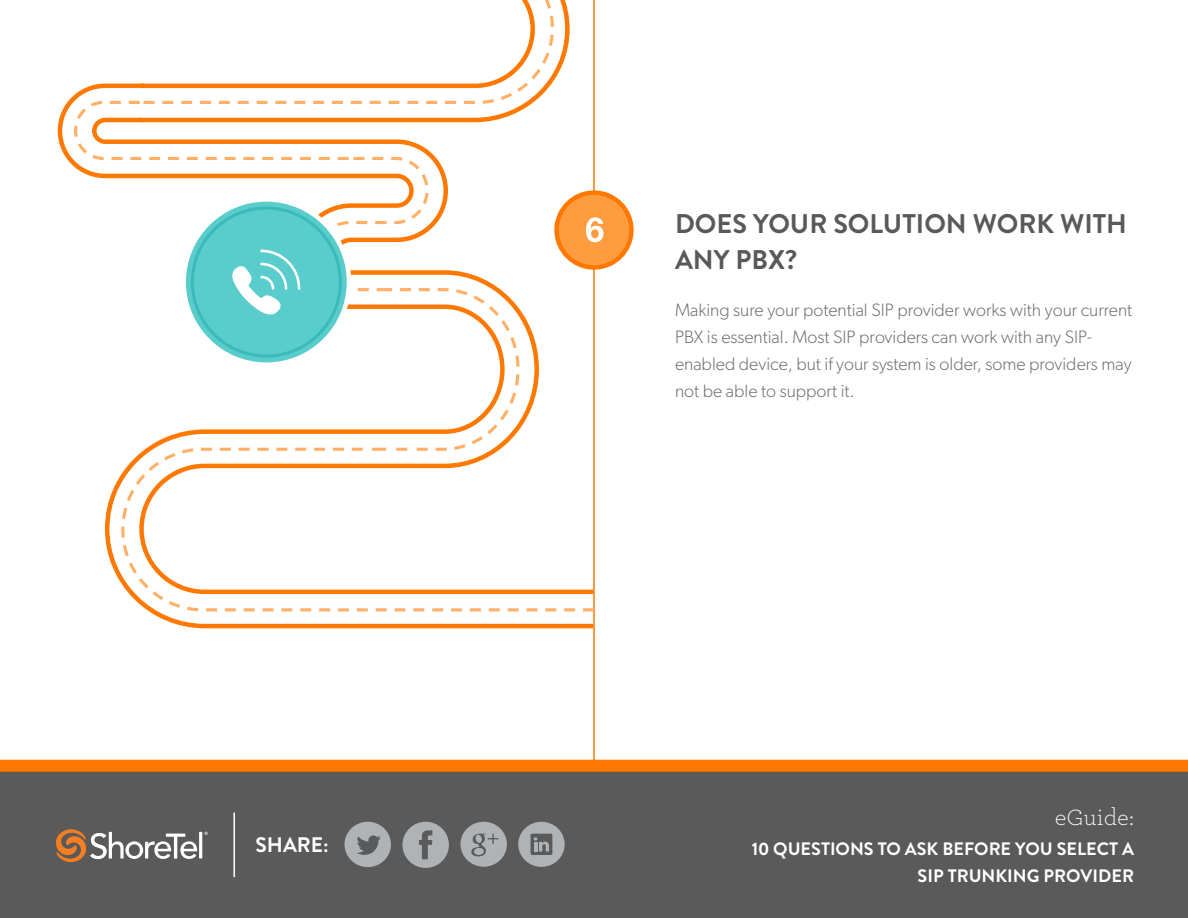
<style>
.page{position:relative;width:1188px;height:918px;background:#fff}
.page>*{position:absolute;margin:0;border:0;box-sizing:border-box;transform-origin:0 0}
.t1{font:700 27px/36px "Brandon Grotesque";color:#58595b}
.t2{font:300 21px "Archer S Sm";color:#fff}
.t3{font:700 21px "Brandon Grotesque";color:#fff}
.t4{font:300 18px/27px "Gibson";color:#6e6f72}
.t5{font:700 18px/27px "Brandon Grotesque";color:#fff;text-align:right}
</style>
<div class="page">
<div style="left:0;top:766px;width:1188px;height:152px;background:#5b5a5b"></div>
<svg style="left:56px;top:829px;width:152px;height:33px"></svg>
<div style="left:0;top:760px;width:1188px;height:12px;background:#ff7900"></div>
<hr style="left:233px;top:813px;width:2px;height:64px;background:#fff">
<svg style="left:402px;top:822px;width:47px;height:46px"></svg>
<svg style="left:345px;top:822px;width:46px;height:45px"></svg>
<svg style="left:460px;top:822px;width:47px;height:45px"></svg>
<div style="left:474px;top:848px;width:10px;height:7px;background:#b0b3b5;border-radius:50%"></div>
<svg style="left:518px;top:822px;width:47px;height:45px"></svg>
<hr style="left:593px;top:0;width:2px;height:766px;background:#ff7900">
<svg style="left:598px;top:190px;width:36px;height:80px"></svg>
<svg style="left:57px;top:0;width:541px;height:631px"></svg>
<svg style="left:57px;top:0;width:497px;height:104px"></svg>
<svg style="left:121px;top:448px;width:473px;height:163px"></svg>
<svg style="left:74px;top:101px;width:446px;height:350px"></svg>
<p class="t3" style="left:256px;top:830px;width:75px">SHARE:</p>
<h1 class="t1" style="left:675px;top:206px;width:454px">DOES YOUR SOLUTION WORK WITH<br>ANY PBX?</h1>
<p class="t4" style="left:675px;top:296px;width:459px">Making sure your potential SIP provider works with your current PBX is essential. Most SIP providers can work with any SIP&shy;enabled device, but if your system is older, some providers may not be able to support it.</p>
<p class="t2" style="left:1055px;top:805px;width:81px">eGuide:</p>
<p class="t5" style="left:752px;top:835px;width:384px">10 QUESTIONS TO ASK BEFORE YOU SELECT A<br>SIP TRUNKING PROVIDER</p>
</div>
